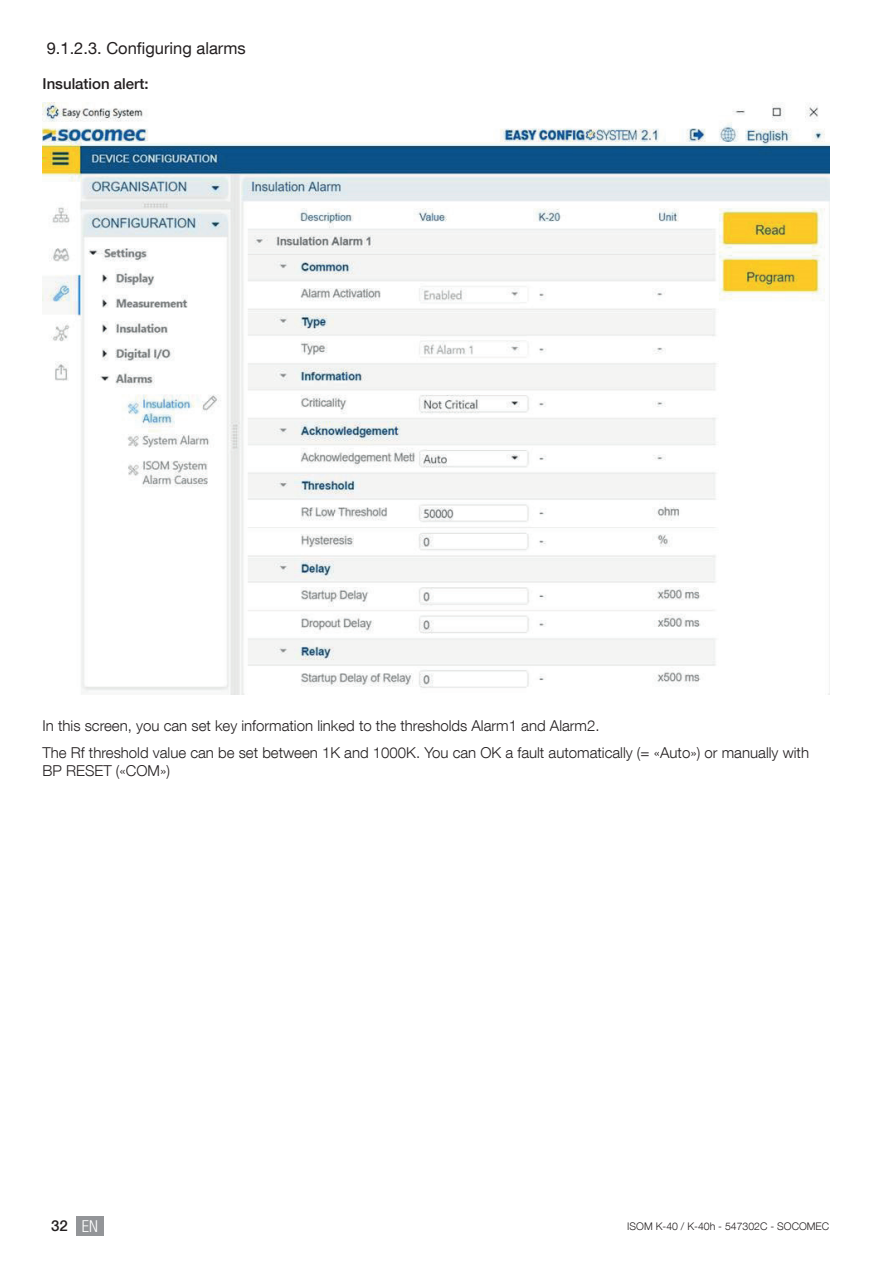
<style>
.page{position:relative;width:893px;height:1263px;background:#fff}
.page>*{position:absolute;margin:0;border:0;box-sizing:border-box;transform-origin:0 0}
.t1{font:16.5px "Helvetica Neue LT Com";color:#231f20}
.t2{font:300 15px/26.5px "Helvetica Neue LT Com";color:#231f20}
.t3{font:500 15px "Helvetica Neue LT Com";color:#231f20}
.t4{font:300 10.5px "Helvetica Neue LT Com";color:#231f20}
.s1{font-weight:300;font-stretch:condensed;font-size:16.5px;color:#fff}
</style>
<div class="page">
<div style="left:76px;top:1216px;width:28px;height:19px;background:#939598"></div>
<img style="left:43px;top:103px;width:786px;height:591px">
<p class="t1" style="left:47px;top:38px;width:200px">9.1.2.3. Configuring alarms</p>
<p class="t3" style="left:43px;top:75px;width:108px">Insulation alert:</p>
<p class="t2" style="left:43px;top:712px;width:768px">In this screen, you can set key information linked to the thresholds Alarm1 and Alarm2.<br>The Rf threshold value can be set between 1K and 1000K. You can OK a fault automatically (= «Auto») or manually with</p>
<p class="t2" style="left:43px;top:757px;width:129px">BP RESET («COM»)</p>
<p class="t3" style="left:51px;top:1217px;width:48px">32 <span class="s1">EN</span></p>
<p class="t4" style="left:627px;top:1219px;width:203px">ISOM K-40 / K-40h - 547302C - SOCOMEC</p>
</div>
